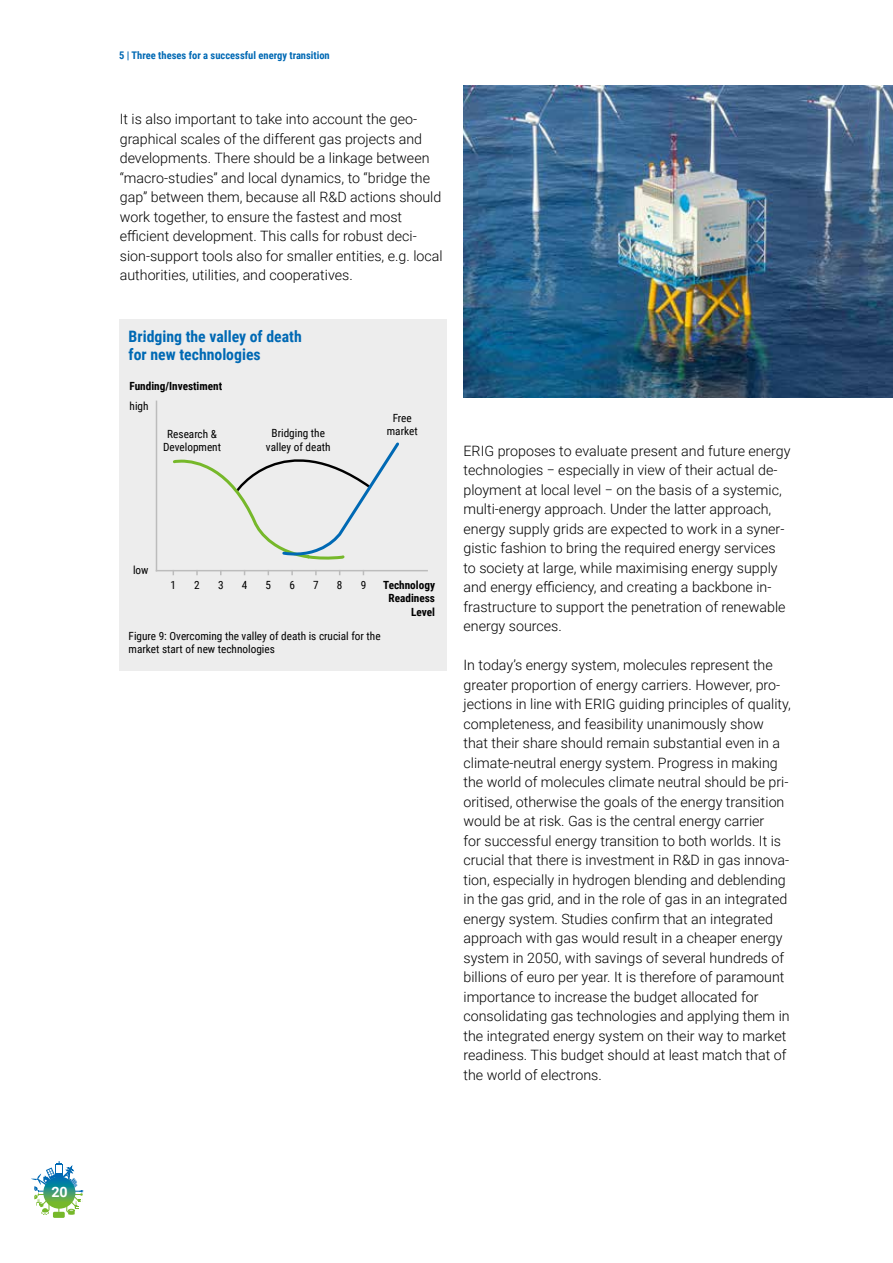
<style>
.page{position:relative;width:893px;height:1263px;background:#fff}
.page>*{position:absolute;margin:0;border:0;box-sizing:border-box;transform-origin:0 0}
.t1{font:700 15.75px/18px "Roboto Condensed";color:#0069b4}
.t2{font:300 14.25px/19.5px "Roboto";color:#000}
.t3{font:700 14.25px "Roboto";color:#fff}
.t4{font:11.25px/13.5px "Roboto Condensed";color:#000;text-align:center}
.t5{font:700 11.25px/13.5px "Roboto Condensed";color:#000;text-align:right}
.t6{font:700 10.5px "Roboto Condensed";color:#0069b4}
</style>
<div class="page">
<svg style="left:31px;top:1161px;width:52px;height:57px"></svg>
<svg style="left:43px;top:1176px;width:32px;height:33px"></svg>
<div style="left:119px;top:319px;width:327px;height:351px;background:#ededed"></div>
<hr style="left:156px;top:570px;width:272px;height:1px;background:#bcbcbc">
<hr style="left:156px;top:401px;width:1px;height:170px;background:#bcbcbc">
<svg style="left:173px;top:442px;width:226px;height:118px"></svg>
<img style="left:463px;top:85px;width:430px;height:312px">
<p class="t3" style="left:51px;top:1181px;width:18px">20</p>
<p class="t6" style="left:119px;top:48px;width:212px">5 | Three theses for a successful energy transition</p>
<p class="t2" style="left:120px;top:109px;width:324px">It is also important to take into account the geo&shy;graphical scales of the different gas projects and developments. There should be a linkage between “macro-studies” and local dynamics, to “bridge the gap” between them, because all R&amp;D actions should work together, to ensure the fastest and most efficient development. This calls for robust deci&shy;sion-support tools also for smaller entities, e.g. local authorities, utilities, and cooperatives.</p>
<p class="t1" style="left:129px;top:327px;width:175px">Bridging the valley of death for new technologies</p>
<p class="t5" style="left:129px;top:379px;width:94px">Funding/Investiment</p>
<p class="t4" style="left:130px;top:399px;width:20px">high</p>
<p class="t4" style="left:163px;top:426px;width:59px">Research &amp;<br>Development</p>
<p class="t4" style="left:266px;top:426px;width:66px">Bridging the valley of death</p>
<p class="t4" style="left:387px;top:410px;width:32px">Free market</p>
<p class="t4" style="left:133px;top:563px;width:17px">low</p>
<p class="t4" style="left:170px;top:577px;width:7px">1</p>
<p class="t4" style="left:194px;top:577px;width:7px">2</p>
<p class="t4" style="left:218px;top:577px;width:7px">3</p>
<p class="t4" style="left:242px;top:577px;width:7px">4</p>
<p class="t4" style="left:266px;top:577px;width:7px">5</p>
<p class="t4" style="left:289px;top:577px;width:7px">6</p>
<p class="t4" style="left:313px;top:577px;width:7px">7</p>
<p class="t4" style="left:337px;top:577px;width:7px">8</p>
<p class="t4" style="left:361px;top:577px;width:7px">9</p>
<p class="t5" style="left:383px;top:577px;width:53px">Technology<br>Readiness<br>Level</p>
<p class="t4" style="left:129px;top:628px;width:253px;text-align:left">Figure 9: Overcoming the valley of death is crucial for the market start of new technologies</p>
<p class="t2" style="left:463px;top:440px;width:328px">ERIG proposes to evaluate present and future energy technologies − especially in view of their actual de&shy;ployment at local level − on the basis of a systemic, multi-energy approach. Under the latter approach, energy supply grids are expected to work in a syner&shy;gistic fashion to bring the required energy services to society at large, while maximising energy supply and energy efficiency, and creating a backbone in&shy;frastructure to support the penetration of renewable energy sources.</p>
<p class="t2" style="left:463px;top:655px;width:329px">In today’s energy system, molecules represent the greater proportion of energy carriers. However, pro&shy;jections in line with ERIG guiding principles of quality, completeness, and feasibility unanimously show that their share should remain substantial even in a climate-neutral energy system. Progress in making the world of molecules climate neutral should be pri&shy;oritised, otherwise the goals of the energy transition would be at risk. Gas is the central energy carrier<br>for successful energy transition to both worlds. It is crucial that there is investment in R&amp;D in gas innova&shy;tion, especially in hydrogen blending and deblending in the gas grid, and in the role of gas in an integrated energy system. Studies confirm that an integrated approach with gas would result in a cheaper energy system in 2050, with savings of several hundreds of billions of euro per year. It is therefore of paramount importance to increase the budget allocated for consolidating gas technologies and applying them in the integrated energy system on their way to market readiness. This budget should at least match that of the world of electrons.</p>
</div>
